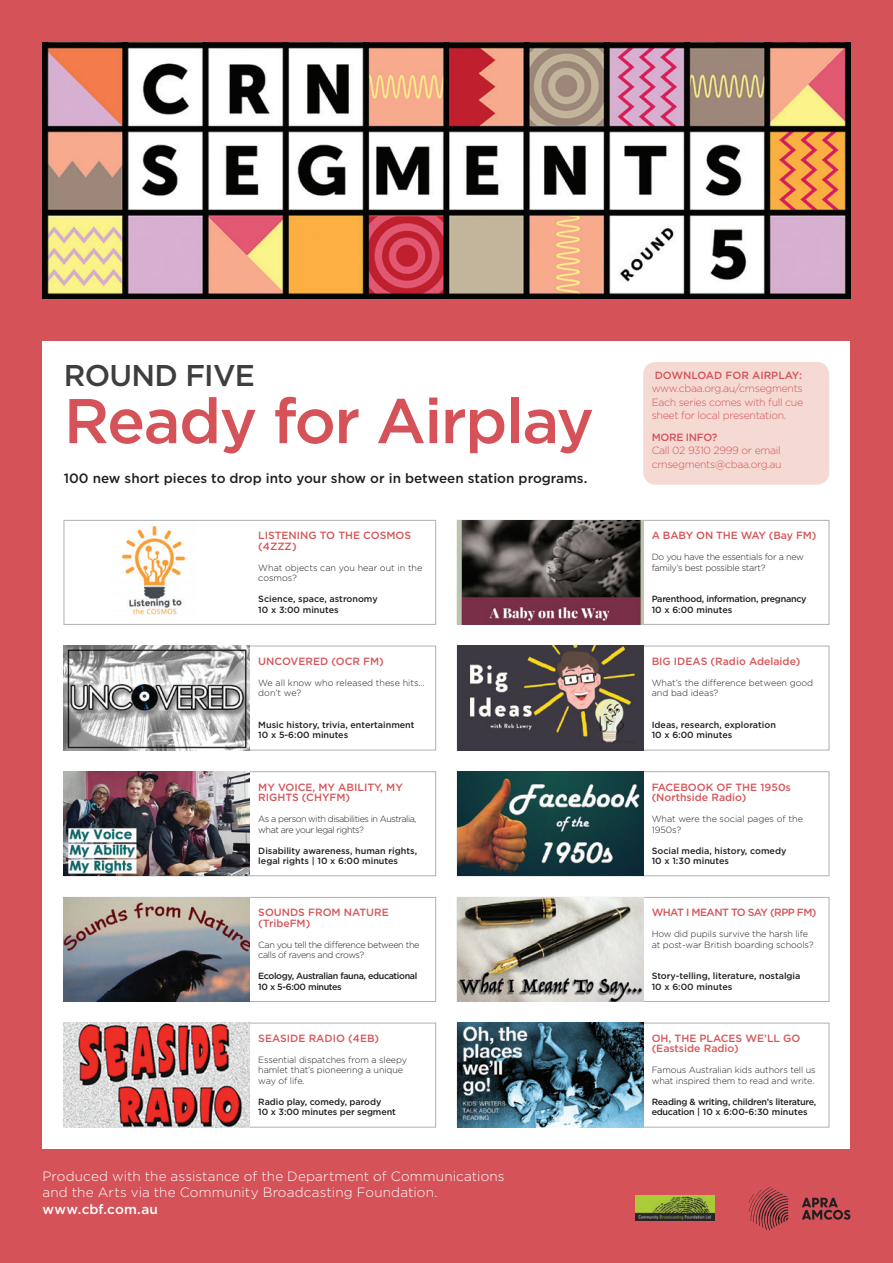
<style>
.page{position:relative;width:893px;height:1263px;background:#d45258}
.page>*{position:absolute;margin:0;border:0;box-sizing:border-box;transform-origin:0 0}
.t1{font:500 63px "Gotham";letter-spacing:-.025em;color:#d45258}
.t2{font:500 30px "Gotham";letter-spacing:-.025em;color:#3e3e3f}
.t3{font:300 13.5px/16.5px "Gotham";letter-spacing:.01em;color:#fff}
.t4{font:500 13.5px "Gotham";color:#231f20}
.t5{font:500 13.5px "Gotham";letter-spacing:.015em;color:#fff}
.t6{font:500 10.5px/10.5px "Gotham";color:#d6555a}
.t7{font:300 10.5px/13.5px "Gotham";letter-spacing:-.03em;color:#d45258;text-align:justify}
.t8{font:500 10.5px "Gotham";letter-spacing:-.05em;color:#d6555a}
.t9{font:500 10.5px "Gotham";letter-spacing:-.005em;color:#d45258}
.t10{font:500 10.5px "Gotham";letter-spacing:-.03em;color:#d45258}
.t11{font:300 9px/10.5px "Gotham";letter-spacing:-.01em;color:#231f20}
.t12{font:500 9px/10.5px "Gotham";color:#231f20}
.t13{font:500 9px/10.5px "Gotham";letter-spacing:-.03em;color:#231f20}
.t14{font:300 9px/10.5px "Gotham";letter-spacing:-.05em;color:#231f20}
.t15{font:300 9px/10.5px "Gotham";letter-spacing:-.03em;color:#231f20}
.t16{font:300 9px/10.5px "Gotham";letter-spacing:-.04em;color:#231f20}
.t17{font:500 9px/10.5px "Gotham";letter-spacing:-.04em;color:#231f20}
</style>
<div class="page">
<div style="left:43px;top:341px;width:807px;height:807px;background:#fff"></div>
<svg style="left:802px;top:1198px;width:48px;height:22px"></svg>
<svg style="left:749px;top:1187px;width:39px;height:43px"></svg>
<img style="left:43px;top:43px;width:807px;height:255px">
<div style="left:643px;top:362px;width:186px;height:123px;background:#f5dad3;border-radius:13px"></div>
<img style="left:636px;top:1195px;width:78px;height:25px">
<div style="left:64px;top:520px;width:372px;height:105px;border:1px solid #adb1b3"></div>
<div style="left:457px;top:520px;width:372px;height:105px;border:1px solid #adb1b3"></div>
<div style="left:64px;top:646px;width:372px;height:104px;border:1px solid #adb1b3"></div>
<div style="left:457px;top:646px;width:372px;height:104px;border:1px solid #adb1b3"></div>
<div style="left:64px;top:771px;width:372px;height:105px;border:1px solid #adb1b3"></div>
<div style="left:457px;top:771px;width:372px;height:105px;border:1px solid #adb1b3"></div>
<div style="left:64px;top:897px;width:372px;height:105px;border:1px solid #adb1b3"></div>
<div style="left:457px;top:897px;width:372px;height:105px;border:1px solid #adb1b3"></div>
<div style="left:64px;top:1023px;width:372px;height:104px;border:1px solid #adb1b3"></div>
<div style="left:457px;top:1023px;width:372px;height:104px;border:1px solid #adb1b3"></div>
<img style="left:121px;top:525px;width:65px;height:90px">
<img style="left:457px;top:520px;width:186px;height:105px">
<img style="left:64px;top:646px;width:186px;height:104px">
<img style="left:457px;top:646px;width:186px;height:104px">
<img style="left:64px;top:771px;width:186px;height:105px">
<img style="left:457px;top:771px;width:186px;height:105px">
<img style="left:64px;top:897px;width:186px;height:105px">
<img style="left:457px;top:897px;width:186px;height:105px">
<img style="left:64px;top:1023px;width:186px;height:104px">
<img style="left:457px;top:1023px;width:186px;height:104px">
<h2 class="t2" style="left:64px;top:356px;width:193px">ROUND FIVE</h2>
<h1 class="t1" style="left:64px;top:380px;width:532px">Ready for Airplay</h1>
<h3 class="t4" style="left:64px;top:469px;width:525px">100 new short pieces to drop into your show or in between station programs.</h3>
<p class="t6" style="left:258px;top:530px;width:154px">LISTENING TO THE COSMOS (4ZZZ)</p>
<p class="t11" style="left:258px;top:562px;width:166px">What objects can you hear out in the cosmos?</p>
<p class="t12" style="left:258px;top:594px;width:121px">Science, space, astronomy<br>10 x 3:00 minutes</p>
<p class="t6" style="left:258px;top:656px;width:127px">UNCOVERED (OCR FM)</p>
<p class="t11" style="left:258px;top:677px;width:168px">We all know who released these hits... don’t we?</p>
<p class="t12" style="left:258px;top:719px;width:158px">Music history, trivia, entertainment<br>10 x 5-6:00 minutes</p>
<p class="t6" style="left:258px;top:781px;width:146px">MY VOICE, MY ABILITY, MY<br>RIGHTS (CHYFM)</p>
<p class="t14" style="left:258px;top:813px;width:160px">As a person with disabilities in Australia, what are your legal rights?</p>
<p class="t12" style="left:258px;top:845px;width:160px">Disability awareness, human rights, legal rights | 10 x 6:00 minutes</p>
<p class="t6" style="left:258px;top:907px;width:132px">SOUNDS FROM NATURE (TribeFM)</p>
<p class="t16" style="left:258px;top:939px;width:163px">Can you tell the difference between the calls of ravens and crows?</p>
<p class="t17" style="left:258px;top:971px;width:161px">Ecology, Australian fauna, educational<br>10 x 5-6:00 minutes</p>
<p class="t6" style="left:258px;top:1033px;width:122px">SEASIDE RADIO (4EB)</p>
<p class="t11" style="left:258px;top:1054px;width:150px">Essential dispatches from a sleepy hamlet that’s pioneering a unique way of life.</p>
<p class="t12" style="left:258px;top:1096px;width:139px">Radio play, comedy, parody<br>10 x 3:00 minutes per segment</p>
<h3 class="t3" style="left:43px;top:1167px;width:464px">Produced with the assistance of the Department of Communications and the Arts via the Community Broadcasting Foundation.</h3>
<h3 class="t5" style="left:43px;top:1200px;width:117px">www.cbf.com.au</h3>
<p class="t9" style="left:655px;top:368px;width:149px">DOWNLOAD FOR AIRPLAY:</p>
<p class="t7" style="left:652px;top:382px;width:153px">www.cbaa.org.au/crnsegments Each series comes with full cue sheet for local presentation.</p>
<p class="t10" style="left:652px;top:430px;width:67px">MORE INFO?</p>
<p class="t7" style="left:652px;top:444px;width:131px">Call 02 9310 2999 or email crnsegments@cbaa.org.au</p>
<p class="t6" style="left:652px;top:530px;width:166px">A BABY ON THE WAY (Bay FM)</p>
<p class="t15" style="left:652px;top:551px;width:154px">Do you have the essentials for a new family’s best possible start?</p>
<p class="t13" style="left:652px;top:594px;width:156px">Parenthood, information, pregnancy<br>10 x 6:00 minutes</p>
<p class="t6" style="left:652px;top:656px;width:150px">BIG IDEAS (Radio Adelaide)</p>
<p class="t11" style="left:652px;top:677px;width:163px">What’s the difference between good and bad ideas?</p>
<p class="t12" style="left:652px;top:719px;width:126px">Ideas, research, exploration<br>10 x 6:00 minutes</p>
<p class="t6" style="left:652px;top:781px;width:141px">FACEBOOK OF THE 1950s (Northside Radio)</p>
<p class="t11" style="left:652px;top:813px;width:153px">What were the social pages of the<br>1950s?</p>
<p class="t12" style="left:652px;top:845px;width:136px">Social media, history, comedy<br>10 x 1:30 minutes</p>
<p class="t8" style="left:652px;top:906px;width:166px">WHAT I MEANT TO SAY (RPP FM)</p>
<p class="t11" style="left:652px;top:928px;width:163px">How did pupils survive the harsh life at post-war British boarding schools?</p>
<p class="t12" style="left:652px;top:971px;width:150px">Story-telling, literature, nostalgia<br>10 x 6:00 minutes</p>
<p class="t6" style="left:652px;top:1033px;width:150px">OH, THE PLACES WE’LL GO (Eastside Radio)</p>
<p class="t11" style="left:652px;top:1065px;width:166px">Famous Australian kids authors tell us what inspired them to read and write.</p>
<p class="t13" style="left:652px;top:1096px;width:166px">Reading &amp; writing, children’s literature, education | 10 x 6:00-6:30 minutes</p>
</div>
